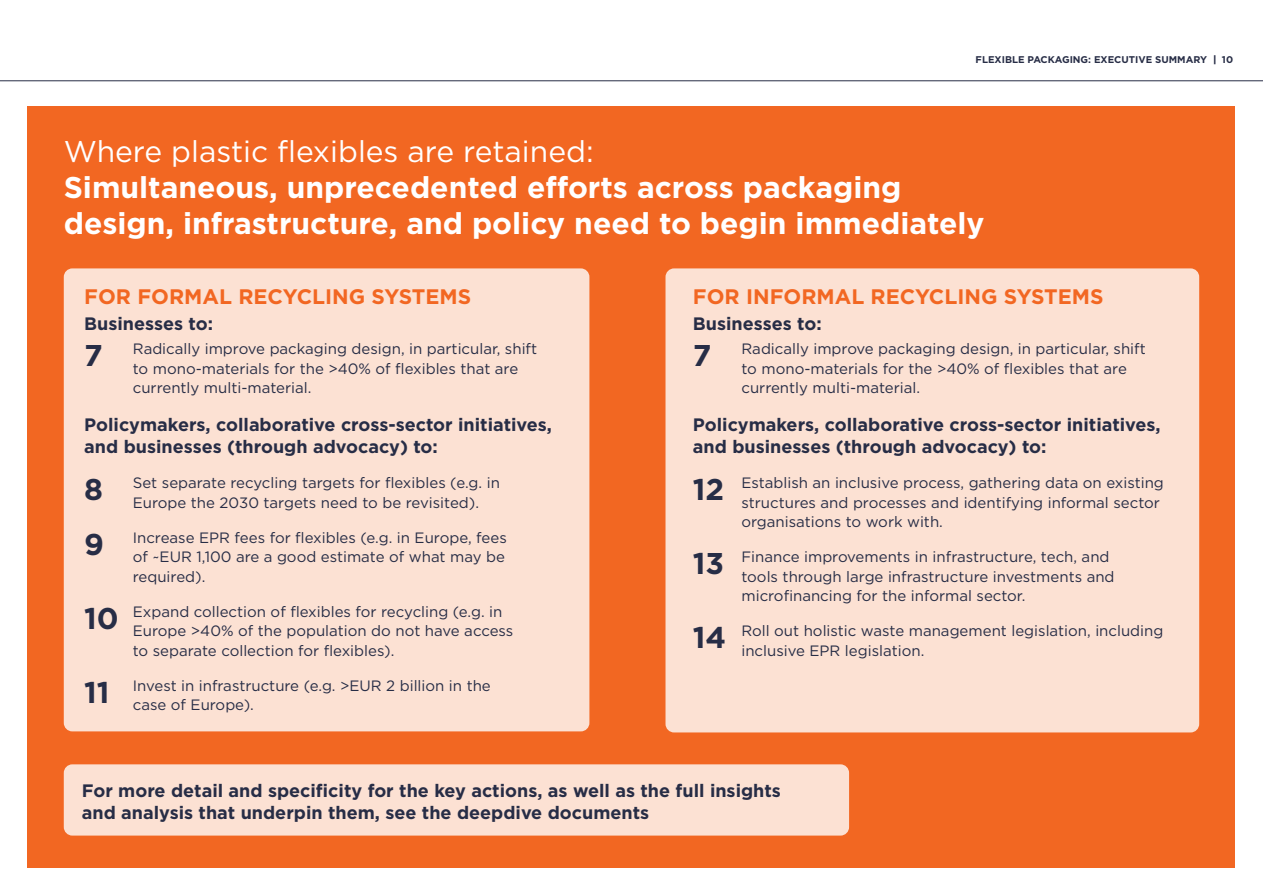
<style>
.page{position:relative;width:1263px;height:893px;background:#fff}
.page>*{position:absolute;margin:0;border:0;box-sizing:border-box;transform-origin:0 0}
.Subheader{font:700 30px/36px "Gotham";color:#fff}
.Paragraph_Style_1{font:700 30px "Gotham";color:#272d46}
.Paragraph_Style_1-2{font:700 21px "Gotham";color:#f26722}
.Paragraph_Style_1-3{font:700 18px/22.5px "Gotham";color:#272d46}
.Body{font:15px/19.5px "Gotham";color:#272d46}
.t1{font:700 9.75px "Gotham";color:#272d46}
.s1{font-weight:900}
.s2{font-weight:400}
</style>
<div class="page">
<hr style="left:0;top:80px;width:1263px;height:1px;background:#272d46">
<div style="left:28px;top:106px;width:1207px;height:761px;background:#f26722"></div>
<div style="left:64px;top:764px;width:785px;height:72px;background:#fce1d3;border-radius:9px"></div>
<div style="left:64px;top:268px;width:525px;height:463px;background:#fce1d3;border-radius:9px"></div>
<div style="left:665px;top:268px;width:534px;height:464px;background:#fce1d3;border-radius:9px"></div>
<p class="t1" style="left:976px;top:53px;width:259px">FLEXIBLE PACKAGING: EXECUTIVE SUMMARY <span class="s1">|</span> 10</p>
<p class="Subheader" style="left:64px;top:133px;width:922px"><span class="s2">Where plastic flexibles are retained:<br></span>Simultaneous, unprecedented efforts across packaging design, infrastructure, and policy need to begin immediately</p>
<p class="Paragraph_Style_1-2" style="left:84px;top:282px;width:388px">FOR FORMAL RECYCLING SYSTEMS</p>
<p class="Paragraph_Style_1-3" style="left:84px;top:312px;width:130px">Businesses to:</p>
<p class="Paragraph_Style_1" style="left:84px;top:336px;width:20px">7</p>
<p class="Body" style="left:133px;top:339px;width:406px">Radically improve packaging design, in particular, shift to mono-materials for the &gt;40% of flexibles that are currently multi-material.</p>
<p class="Paragraph_Style_1-3" style="left:84px;top:413px;width:469px">Policymakers, collaborative cross-sector initiatives, and businesses (through advocacy) to:</p>
<p class="Paragraph_Style_1" style="left:84px;top:470px;width:20px">8</p>
<p class="Body" style="left:133px;top:473px;width:369px">Set separate recycling targets for flexibles (e.g. in<br>Europe the 2030 targets need to be revisited).</p>
<p class="Paragraph_Style_1" style="left:84px;top:524px;width:21px">9</p>
<p class="Body" style="left:133px;top:527px;width:375px">Increase EPR fees for flexibles (e.g. in Europe, fees of ~EUR 1,100 are a good estimate of what may be required).</p>
<p class="Paragraph_Style_1" style="left:84px;top:598px;width:36px">10</p>
<p class="Body" style="left:133px;top:601px;width:382px">Expand collection of flexibles for recycling (e.g. in<br>Europe &gt;40% of the population do not have access to separate collection for flexibles).</p>
<p class="Paragraph_Style_1" style="left:84px;top:672px;width:27px">11</p>
<p class="Body" style="left:133px;top:675px;width:359px">Invest in infrastructure (e.g. &gt;EUR 2 billion in the case of Europe).</p>
<p class="Paragraph_Style_1-2" style="left:693px;top:282px;width:412px">FOR INFORMAL RECYCLING SYSTEMS</p>
<p class="Paragraph_Style_1-3" style="left:693px;top:312px;width:130px">Businesses to:</p>
<p class="Paragraph_Style_1" style="left:693px;top:336px;width:20px">7</p>
<p class="Body" style="left:741px;top:339px;width:406px">Radically improve packaging design, in particular, shift to mono-materials for the &gt;40% of flexibles that are currently multi-material.</p>
<p class="Paragraph_Style_1-3" style="left:693px;top:413px;width:469px">Policymakers, collaborative cross-sector initiatives, and businesses (through advocacy) to:</p>
<p class="Paragraph_Style_1" style="left:693px;top:470px;width:33px">12</p>
<p class="Body" style="left:741px;top:473px;width:424px">Establish an inclusive process, gathering data on existing structures and processes and identifying informal sector organisations to work with.</p>
<p class="Paragraph_Style_1" style="left:693px;top:544px;width:33px">13</p>
<p class="Body" style="left:741px;top:547px;width:375px">Finance improvements in infrastructure, tech, and tools through large infrastructure investments and microfinancing for the informal sector.</p>
<p class="Paragraph_Style_1" style="left:693px;top:618px;width:35px">14</p>
<p class="Body" style="left:741px;top:621px;width:423px">Roll out holistic waste management legislation, including inclusive EPR legislation.</p>
<p class="Paragraph_Style_1-3" style="left:82px;top:779px;width:701px">For more detail and specificity for the key actions, as well as the full insights and analysis that underpin them, see the deepdive documents</p>
</div>
